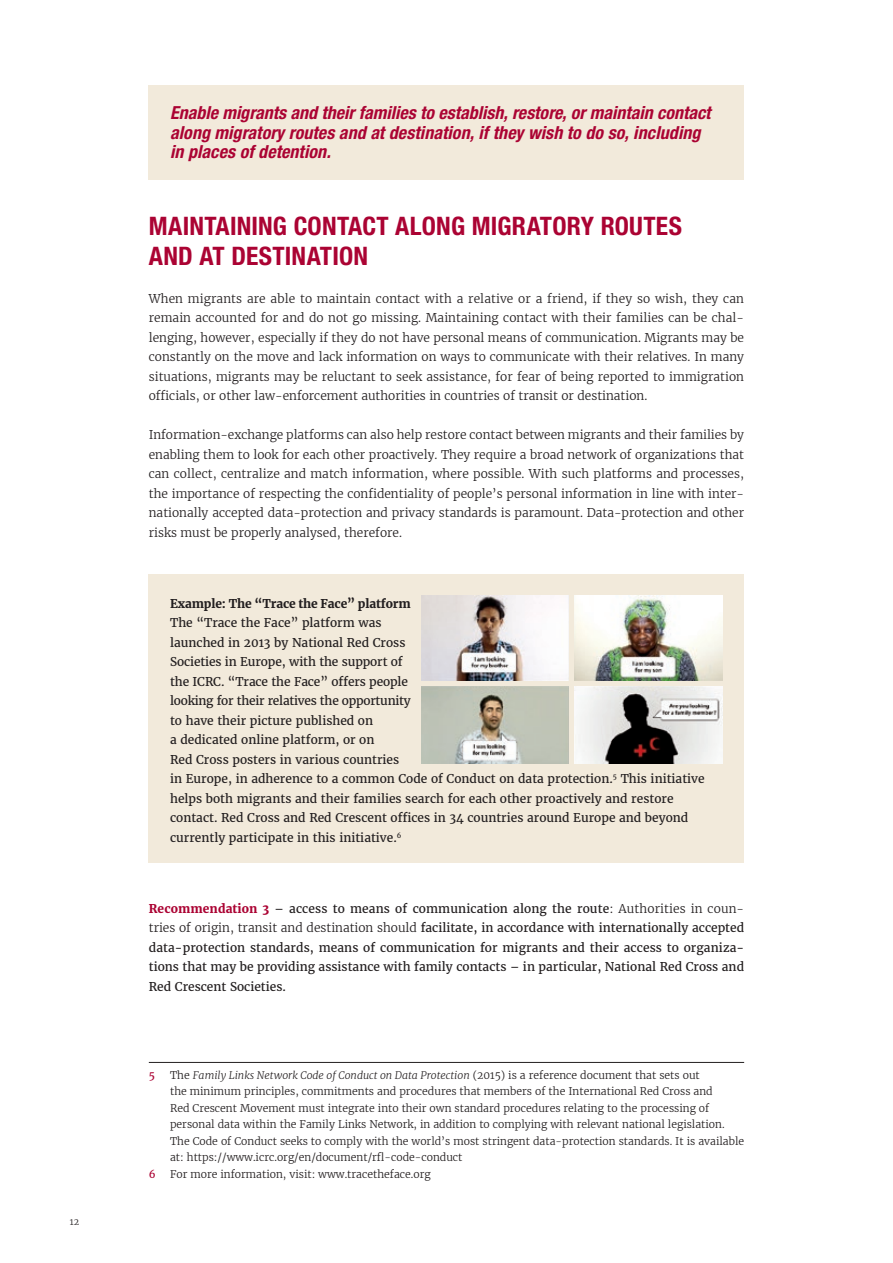
<style>
.page{position:relative;width:893px;height:1263px;background:#fff}
.page>*{position:absolute;margin:0;border:0;box-sizing:border-box;transform-origin:0 0}
.t1{font:700 condensed 25.5px/30px "Helvetica Neue LT Std";letter-spacing:.01em;color:#ab0333}
.t2{font:italic 700 condensed 18px/19.5px "Helvetica Neue LT Std";letter-spacing:.005em;color:#ab0333}
.t3{font:300 12px/19.5px "Merriweather";color:#231f20;text-align:justify}
.t4{font:12px/19.5px "Merriweather";color:#231f20;text-align:justify}
.t5{font:700 12px "Merriweather";letter-spacing:-.01em;color:#231f20}
.t6{font:300 10.5px/16.5px "Merriweather";color:#231f20}
.t7{font:10.5px "Merriweather";color:#ab0333}
.t8{font:300 9px "Merriweather";color:#231f20}
.s1{font-weight:700;color:#ab0333}
.s2{font-weight:300}
.s3{font-style:italic}
</style>
<div class="page">
<hr style="left:149px;top:1062px;width:595px;height:1px;background:#231f20">
<div style="left:149px;top:575px;width:595px;height:288px;background:#f2eadb"></div>
<img style="left:422px;top:596px;width:301px;height:168px">
<div style="left:569px;top:593px;width:5px;height:174px;background:#f2eadb"></div>
<hr style="left:415px;top:681px;width:313px;height:4px;background:#f2eadb">
<div style="left:149px;top:85px;width:595px;height:94px;background:#f2eadb"></div>
<p class="t8" style="left:70px;top:1215px;width:11px">12</p>
<h2 class="t2" style="left:170px;top:103px;width:542px">Enable migrants and their families to establish, restore, or maintain contact along migratory routes and at destination, if they wish to do so, including in places of detention.</h2>
<h1 class="t1" style="left:149px;top:211px;width:535px">MAINTAINING CONTACT ALONG MIGRATORY ROUTES<br>AND AT DESTINATION</h1>
<p class="t3" style="left:149px;top:288px;width:597px">When migrants are able to maintain contact with a relative or a friend, if they so wish, they can remain accounted for and do not go missing. Maintaining contact with their families can be chal&shy;lenging, however, especially if they do not have personal means of communication. Migrants may be constantly on the move and lack information on ways to communicate with their relatives. In many situations, migrants may be reluctant to seek assistance, for fear of being reported to immigration officials, or other law-enforcement authorities in countries of transit or destination.</p>
<p class="t3" style="left:149px;top:425px;width:597px">Information-exchange platforms can also help restore contact between migrants and their families by enabling them to look for each other proactively. They require a broad network of organizations that can collect, centralize and match information, where possible. With such platforms and processes, the importance of respecting the confidentiality of people’s personal information in line with inter&shy;nationally accepted data-protection and privacy standards is paramount. Data-protection and other risks must be properly analysed, therefore.</p>
<p class="t5" style="left:170px;top:595px;width:242px">Example: The “Trace the Face” platform</p>
<p class="t4" style="left:170px;top:613px;width:536px;text-align:left">The “Trace the Face” platform was<br>launched in 2013 by National Red Cross<br>Societies in Europe, with the support of<br>the ICRC. “Trace the Face” offers people<br>looking for their relatives the opportunity<br>to have their picture published on<br>a dedicated online platform, or on<br>Red Cross posters in various countries<br>in Europe, in adherence to a common Code of Conduct on data protection.<sup>5</sup> This initiative helps both migrants and their families search for each other proactively and restore contact. Red Cross and Red Crescent offices in 34 countries around Europe and beyond currently participate in this initiative.<sup>6</sup></p>
<p class="t4" style="left:149px;top:898px;width:597px"><span class="s1">Recommendation 3</span> – access to means of communication along the route<span class="s2">: Authorities in coun&shy;tries of origin, transit and destination should</span> facilitate, in accordance with internationally accepted data-protection standards, means of communication for migrants and their access to organiza&shy;tions that may be providing assistance with family contacts – in particular, National Red Cross and Red Crescent Societies.</p>
<p class="t7" style="left:149px;top:1068px;width:8px">5</p>
<p class="t6" style="left:170px;top:1067px;width:576px">The <span class="s3">Family Links Network Code of Conduct on Data Protection</span> (2015) is a reference document that sets out<br>the minimum principles, commitments and procedures that members of the International Red Cross and<br>Red Crescent Movement must integrate into their own standard procedures relating to the processing of personal data within the Family Links Network, in addition to complying with relevant national legislation.<br>The Code of Conduct seeks to comply with the world’s most stringent data-protection standards. It is available at: https://www.icrc.org/en/document/rfl-code-conduct</p>
<p class="t7" style="left:149px;top:1167px;width:8px">6</p>
<p class="t6" style="left:170px;top:1166px;width:262px">For more information, visit: www.tracetheface.org</p>
</div>
